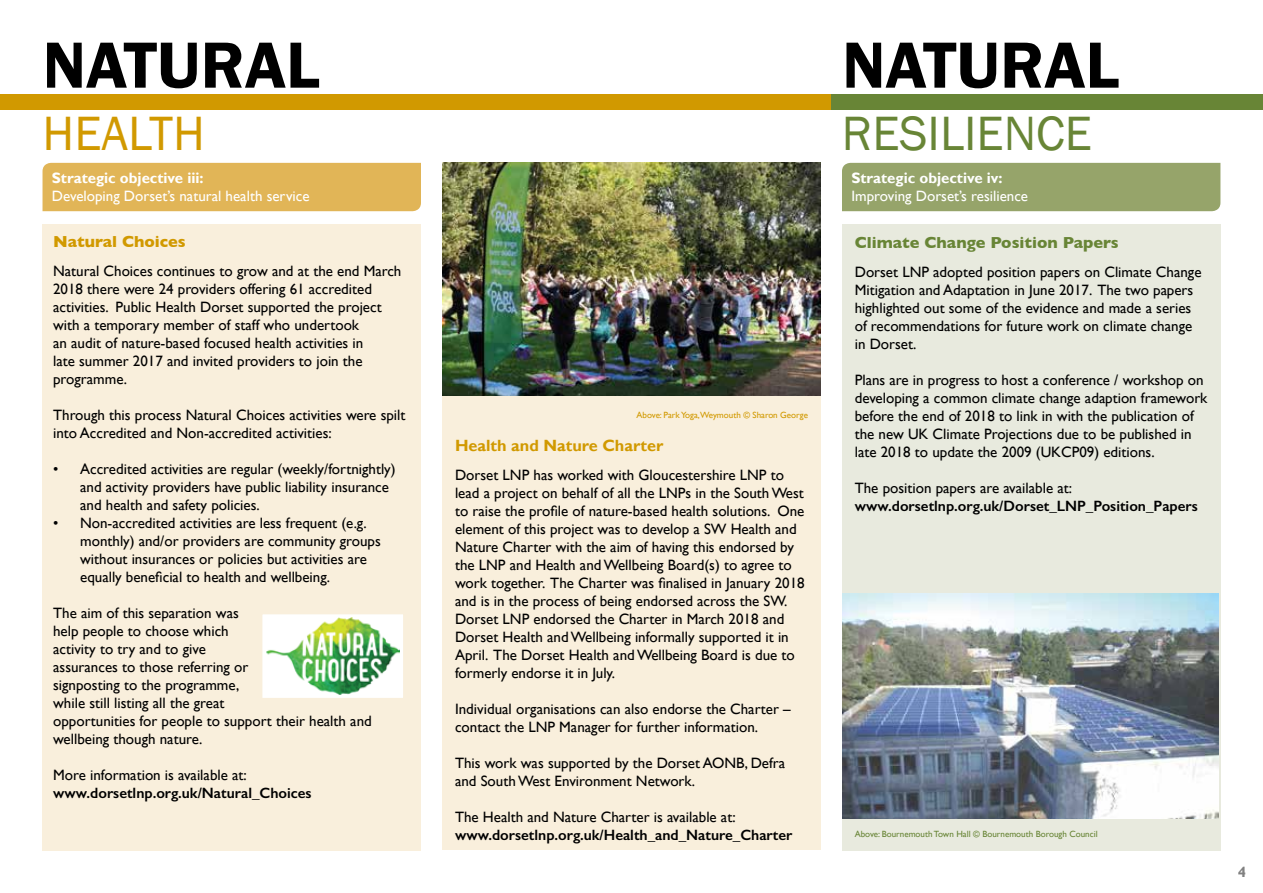
<style>
.page{position:relative;width:1263px;height:893px;background:#fff}
.page>*{position:absolute;margin:0;border:0;box-sizing:border-box;transform-origin:0 0}
.t1{font:600 67.5px "Franklin Gothic";color:#000}
.t2{font:49.5px "Franklin Gothic";color:#688536}
.t3{font:49.5px "Franklin Gothic";color:#d19900}
.t4{font:700 16.35px "Gill Sans";color:#688536}
.t5{font:700 16.35px "Gill Sans";color:#d19900}
.t6{font:700 16.35px "Gill Sans";color:#d19900}
.t7{font:15px/18px "Gill Sans";color:#000}
.t8{font:600 15px "Gill Sans";color:#000}
.t9{font:15px "Gill Sans";color:#fff}
.t10{font:700 15px "Gill Sans";color:#fff}
.t11{font:700 15px "Gill Sans";color:#000}
.t12{font:9px "Gill Sans";color:#688536}
.t13{font:9px "Gill Sans";color:#d19900}
</style>
<div class="page">
<div style="left:43px;top:224px;width:378px;height:626px;background:#f9efdc"></div>
<div style="left:442px;top:163px;width:379px;height:687px;background:#f9efdc"></div>
<div style="left:0;top:94px;width:831px;height:15px;background:#d19900"></div>
<div style="left:43px;top:163px;width:378px;height:48px;background:#e1b557"></div>
<div style="left:261px;top:613px;width:144px;height:86px;background:#fff"></div>
<img style="left:266px;top:618px;width:133px;height:76px">
<div style="left:259px;top:611px;width:147px;height:90px;border:3px solid #f9efdc"></div>
<div style="left:842px;top:224px;width:378px;height:626px;background:#e8eade"></div>
<div style="left:831px;top:94px;width:432px;height:15px;background:#688536"></div>
<div style="left:842px;top:163px;width:378px;height:48px;background:#96a46a"></div>
<img style="left:442px;top:163px;width:379px;height:233px">
<img style="left:842px;top:593px;width:377px;height:225px">
<h1 class="t1" style="left:43px;top:24px;width:279px">NATURAL</h1>
<h2 class="t3" style="left:43px;top:103px;width:164px">HEALTH</h2>
<p class="t10" style="left:52px;top:168px;width:153px">Strategic objective iii:</p>
<p class="t9" style="left:52px;top:187px;width:259px">Developing Dorset’s natural health service</p>
<p class="t6" style="left:53px;top:229px;width:134px">Natural Choices</p>
<p class="t7" style="left:53px;top:262px;width:350px">Natural Choices continues to grow and at the end March 2018 there were 24 providers offering 61 accredited activities. Public Health Dorset supported the project with a temporary member of staff who undertook<br>an audit of nature-based focused health activities in<br>late summer 2017 and invited providers to join the programme.</p>
<p class="t7" style="left:53px;top:406px;width:354px">Through this process Natural Choices activities were spilt into Accredited and Non-accredited activities:</p>
<p class="t7" style="left:80px;top:460px;width:317px;text-indent:-27px">• Accredited activities are regular (weekly/fortnightly) and activity providers have public liability insurance and health and safety policies.</p>
<p class="t7" style="left:80px;top:514px;width:302px;text-indent:-27px">• Non-accredited activities are less frequent (e.g. monthly) and/or providers are community groups without insurances or policies but activities are equally beneficial to health and wellbeing.</p>
<p class="t7" style="left:53px;top:604px;width:320px">The aim of this separation was<br>help people to choose which<br>activity to try and to give<br>assurances to those referring or<br>signposting to the programme,<br>while still listing all the great<br>opportunities for people to support their health and wellbeing though nature.</p>
<p class="t7" style="left:53px;top:766px;width:195px">More information is available at:</p>
<p class="t8" style="left:53px;top:784px;width:260px">www.dorsetlnp.org.uk/Natural_Choices</p>
<p class="t13" style="left:636px;top:410px;width:173px">Above: Park Yoga,Weymouth © Sharon George</p>
<p class="t5" style="left:455px;top:436px;width:210px">Health and Nature Charter</p>
<p class="t7" style="left:455px;top:466px;width:351px">Dorset LNP has worked with Gloucestershire LNP to lead a project on behalf of all the LNPs in the South West to raise the profile of nature-based health solutions. One element of this project was to develop a SW Health and Nature Charter with the aim of having this endorsed by the LNP and Health and Wellbeing Board(s) to agree to work together. The Charter was finalised in January 2018 and is in the process of being endorsed across the SW.<br>Dorset LNP endorsed the Charter in March 2018 and Dorset Health and Wellbeing informally supported it in April. The Dorset Health and Wellbeing Board is due to formerly endorse it in July.</p>
<p class="t7" style="left:455px;top:700px;width:337px">Individual organisations can also endorse the Charter – contact the LNP Manager for further information.</p>
<p class="t7" style="left:455px;top:754px;width:332px">This work was supported by the Dorset AONB, Defra and South West Environment Network.</p>
<p class="t7" style="left:455px;top:808px;width:282px">The Health and Nature Charter is available at:</p>
<p class="t8" style="left:455px;top:826px;width:339px">www.dorsetlnp.org.uk/Health_and_Nature_Charter</p>
<h1 class="t1" style="left:842px;top:24px;width:279px">NATURAL</h1>
<h2 class="t2" style="left:842px;top:103px;width:252px">RESILIENCE</h2>
<p class="t10" style="left:851px;top:168px;width:153px">Strategic objective iv:</p>
<p class="t9" style="left:851px;top:187px;width:178px">Improving Dorset’s resilience</p>
<p class="t4" style="left:855px;top:230px;width:265px">Climate Change Position Papers</p>
<p class="t7" style="left:855px;top:263px;width:348px">Dorset LNP adopted position papers on Climate Change Mitigation and Adaptation in June 2017. The two papers highlighted out some of the evidence and made a series of recommendations for future work on climate change in Dorset.</p>
<p class="t7" style="left:855px;top:371px;width:354px">Plans are in progress to host a conference / workshop on developing a common climate change adaption framework before the end of 2018 to link in with the publication of the new UK Climate Projections due to be published in late 2018 to update the 2009 (UKCP09) editions.</p>
<p class="t7" style="left:855px;top:479px;width:219px">The position papers are available at:</p>
<p class="t8" style="left:855px;top:497px;width:345px">www.dorsetlnp.org.uk/Dorset_LNP_Position_Papers</p>
<p class="t12" style="left:855px;top:829px;width:244px">Above: Bournemouth Town Hall © Bournemouth Borough Council</p>
<p class="t11" style="left:1237px;top:863px;width:10px">4</p>
</div>
